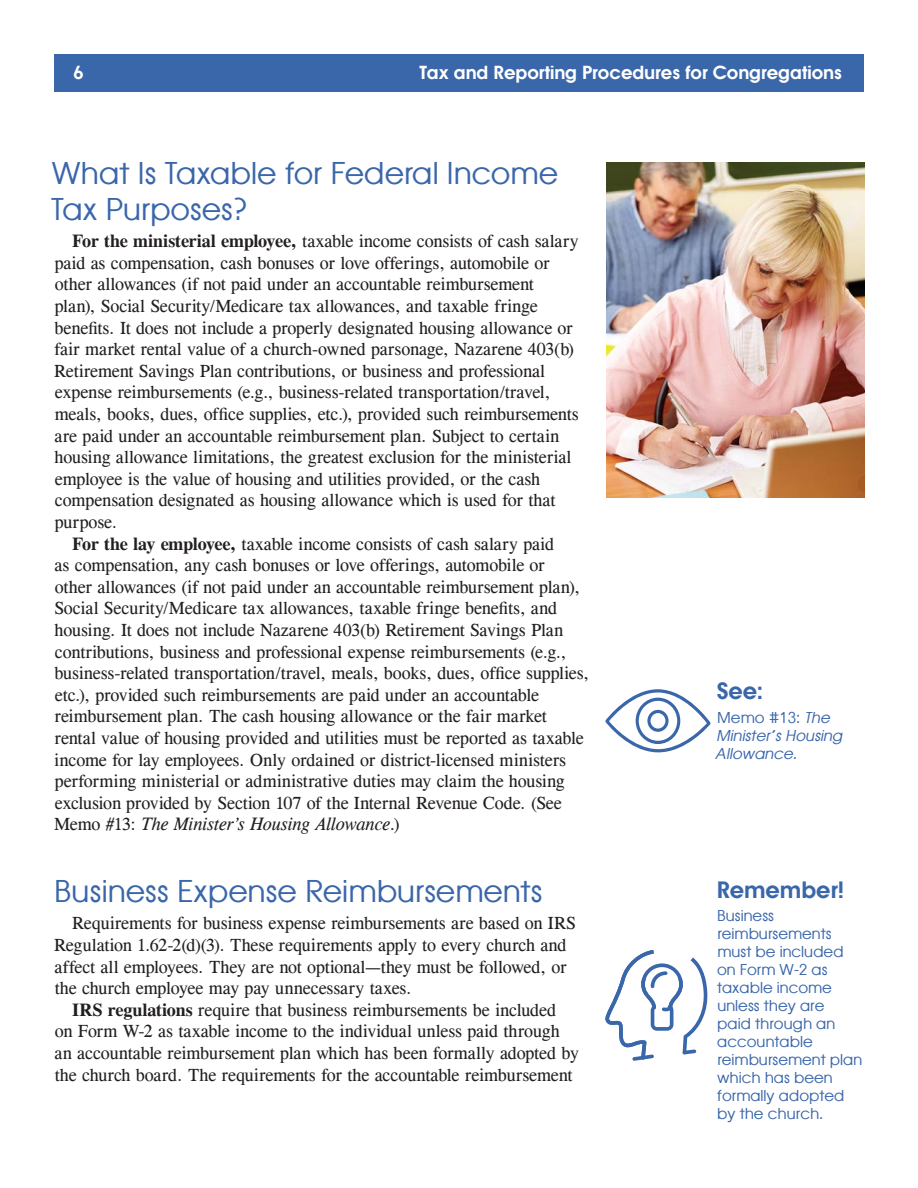
<style>
.page{position:relative;width:918px;height:1188px;background:#fff}
.page>*{position:absolute;margin:0;border:0;box-sizing:border-box;transform-origin:0 0}
.main_head{font:30px/36px "Atlanta";color:#3a66aa}
.Pull_Quote_Head{font:600 22.5px "Atlanta";color:#3a66aa}
.text{font:18px/21.6px "CG Times";letter-spacing:-.005em;color:#231f20}
.t1{font:600 18px "Atlanta";color:#fff}
.Pull_Quote{font:15px/18px "Atlanta";color:#3a66aa}
.Pull_Quote-2{font:italic 15px/18px "Atlanta";color:#3a66aa}
.s1{font-weight:700}
.s2{font-style:italic}
.s3{font-style:normal}
</style>
<div class="page">
<svg style="left:605px;top:689px;width:106px;height:63px"></svg>
<img style="left:606px;top:162px;width:258px;height:336px">
<div style="left:54px;top:54px;width:810px;height:37px;background:#3a66aa"></div>
<svg style="left:605px;top:950px;width:103px;height:111px"></svg>
<p class="t1" style="left:73px;top:60px;width:12px">6</p>
<p class="t1" style="left:419px;top:60px;width:424px">Tax and Reporting Procedures for Congregations</p>
<p class="main_head" style="left:51px;top:154px;width:509px">What Is Taxable for Federal Income<br>Tax Purposes?</p>
<p class="text" style="left:54px;top:230px;width:526px;text-indent:18px"><span class="s1">For the ministerial employee,</span> taxable income consists of cash salary paid as compensation, cash bonuses or love offerings, automobile or other allowances (if not paid under an accountable reimbursement<br>plan), Social Security/Medicare tax allowances, and taxable fringe benefits. It does not include a properly designated housing allowance or fair market rental value of a church-owned parsonage, Nazarene 403(b)<br>Retirement Savings Plan contributions, or business and professional expense reimbursements (e.g., business-related transportation/travel, meals, books, dues, office supplies, etc.), provided such reimbursements are paid under an accountable reimbursement plan. Subject to certain housing allowance limitations, the greatest exclusion for the ministerial employee is the value of housing and utilities provided, or the cash compensation designated as housing allowance which is used for that purpose.</p>
<p class="text" style="left:54px;top:533px;width:537px;text-indent:18px"><span class="s1">For the lay employee,</span> taxable income consists of cash salary paid<br>as compensation, any cash bonuses or love offerings, automobile or<br>other allowances (if not paid under an accountable reimbursement plan), Social Security/Medicare tax allowances, taxable fringe benefits, and housing. It does not include Nazarene 403(b) Retirement Savings Plan contributions, business and professional expense reimbursements (e.g., business-related transportation/travel, meals, books, dues, office supplies, etc.), provided such reimbursements are paid under an accountable reimbursement plan. The cash housing allowance or the fair market rental value of housing provided and utilities must be reported as taxable income for lay employees. Only ordained or district-licensed ministers performing ministerial or administrative duties may claim the housing exclusion provided by Section 107 of the Internal Revenue Code. (See Memo #13: <span class="s2">The Minister’s Housing Allowance</span>.)</p>
<p class="main_head" style="left:54px;top:872px;width:490px">Business Expense Reimbursements</p>
<p class="text" style="left:54px;top:913px;width:523px;text-indent:18px">Requirements for business expense reimbursements are based on IRS Regulation 1.62-2(d)(3). These requirements apply to every church and affect all employees. They are not optional—they must be followed, or the church employee may pay unnecessary taxes.</p>
<p class="text" style="left:55px;top:999px;width:526px;text-indent:18px"><span class="s1">IRS regulations</span> require that business reimbursements be included<br>on Form W-2 as taxable income to the individual unless paid through an accountable reimbursement plan which has been formally adopted by the church board. The requirements for the accountable reimbursement</p>
<p class="Pull_Quote_Head" style="left:717px;top:675px;width:48px">See:</p>
<p class="Pull_Quote-2" style="left:715px;top:708px;width:129px"><span class="s3">Memo #13:</span> The<br>Minister’s Housing<br>Allowance.</p>
<p class="Pull_Quote_Head" style="left:717px;top:874px;width:129px">Remember!</p>
<p class="Pull_Quote" style="left:717px;top:906px;width:147px">Business reimbursements must be included on Form W-2 as taxable income unless they are<br>paid through an accountable reimbursement plan which has been formally adopted by the church.</p>
</div>
